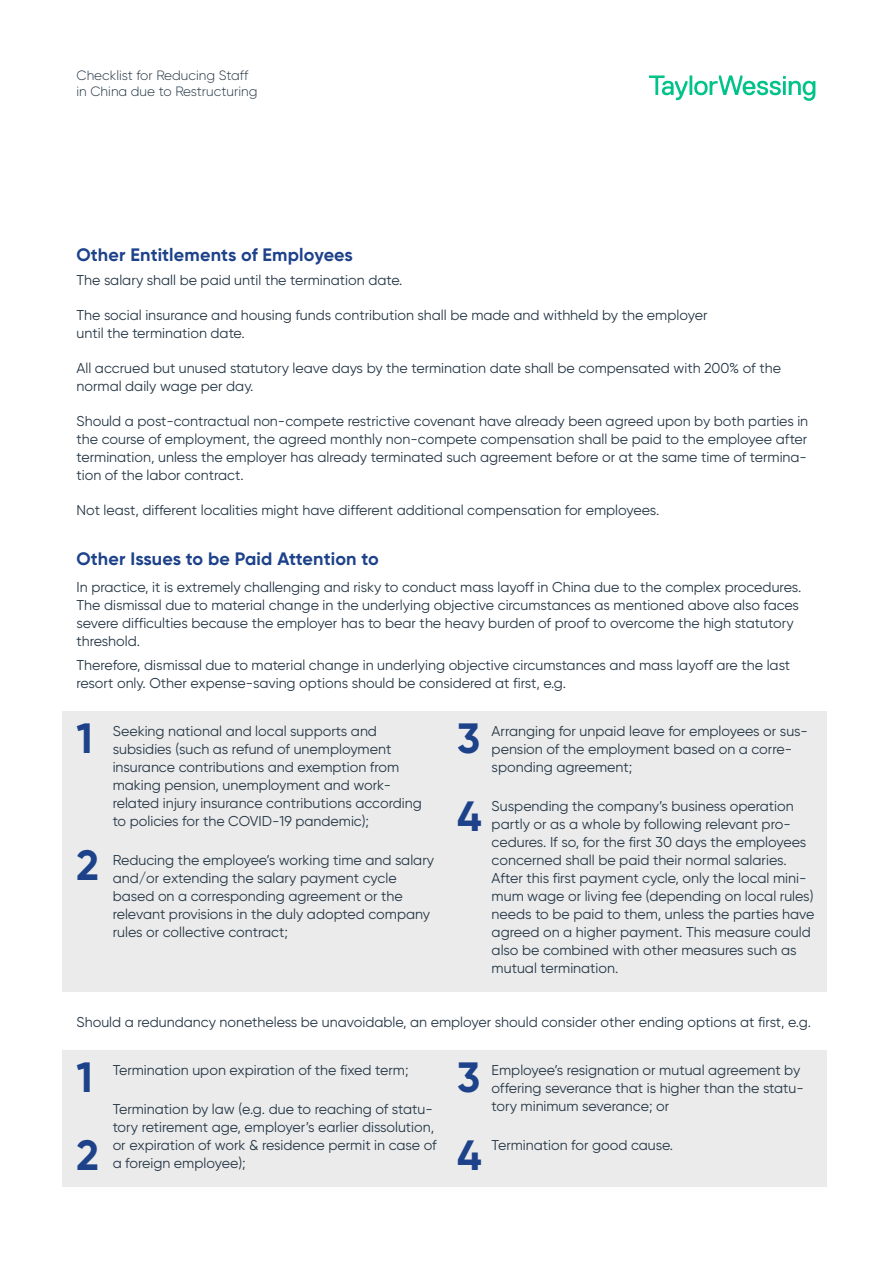
<style>
.page{position:relative;width:893px;height:1263px;background:#fff}
.page>*{position:absolute;margin:0;border:0;box-sizing:border-box;transform-origin:0 0}
.Headline_Grad_3{font:700 42.3px "Gilroy";color:#1d428a}
.Headline_Grad_3-2{font:700 18px "Gilroy";letter-spacing:.01em;color:#1d428a}
.Headline_Grad_3-3{font:14.25px/18px "Gilroy";color:#253746}
.Body_text{font:14.25px/18px "Gilroy";color:#253746}
.Kolumnentitel{font:300 13.5px/16.5px "Gilroy";color:#253746}
</style>
<div class="page">
<div style="left:63px;top:711px;width:764px;height:281px;background:#ebebeb"></div>
<div style="left:63px;top:1050px;width:764px;height:137px;background:#ebebeb"></div>
<svg style="left:649px;top:75px;width:166px;height:26px"></svg>
<p class="Kolumnentitel" style="left:77px;top:67px;width:182px">Checklist for Reducing Staff in China due to Restructuring</p>
<p class="Headline_Grad_3-2" style="left:77px;top:243px;width:278px">Other Entitlements of Employees</p>
<p class="Body_text" style="left:77px;top:271px;width:327px">The salary shall be paid until the termination date.</p>
<p class="Body_text" style="left:77px;top:306px;width:632px">The social insurance and housing funds contribution shall be made and withheld by the employer until the termination date.</p>
<p class="Body_text" style="left:77px;top:359px;width:706px">All accrued but unused statutory leave days by the termination date shall be compensated with 200% of the normal daily wage per day.</p>
<p class="Body_text" style="left:77px;top:412px;width:733px;text-align:justify">Should a post-contractual non-compete restrictive covenant have already been agreed upon by both parties in the course of employment, the agreed monthly non-compete compensation shall be paid to the employee after termination, unless the employer has already terminated such agreement before or at the same time of termina&shy;tion of the labor contract.</p>
<p class="Body_text" style="left:77px;top:501px;width:584px">Not least, different localities might have different additional compensation for employees.</p>
<p class="Headline_Grad_3-2" style="left:77px;top:548px;width:304px">Other Issues to be Paid Attention to</p>
<p class="Body_text" style="left:77px;top:577px;width:726px">In practice, it is extremely challenging and risky to conduct mass layoff in China due to the complex procedures.<br>The dismissal due to material change in the underlying objective circumstances as mentioned above also faces severe difficulties because the employer has to bear the heavy burden of proof to overcome the high statutory threshold.</p>
<p class="Body_text" style="left:77px;top:655px;width:715px">Therefore, dismissal due to material change in underlying objective circumstances and mass layoff are the last resort only. Other expense-saving options should be considered at first, e.g.</p>
<p class="Headline_Grad_3" style="left:77px;top:712px;width:18px">1</p>
<p class="Headline_Grad_3" style="left:457px;top:712px;width:25px">3</p>
<p class="Headline_Grad_3-3" style="left:113px;top:722px;width:311px">Seeking national and local supports and subsidies (such as refund of unemployment insurance contributions and exemption from making pension, unemployment and work&shy;related injury insurance contributions according to policies for the COVID-19 pandemic);</p>
<p class="Headline_Grad_3-3" style="left:113px;top:850px;width:323px">Reducing the employee’s working time and salary and/or extending the salary payment cycle based on a corresponding agreement or the relevant provisions in the duly adopted company rules or collective contract;</p>
<p class="Headline_Grad_3" style="left:457px;top:789px;width:26px">4</p>
<p class="Headline_Grad_3" style="left:77px;top:839px;width:24px">2</p>
<p class="Headline_Grad_3-3" style="left:492px;top:722px;width:318px">Arranging for unpaid leave for employees or sus&shy;pension of the employment based on a corre&shy;sponding agreement;</p>
<p class="Headline_Grad_3-3" style="left:492px;top:796px;width:324px">Suspending the company’s business operation partly or as a whole by following relevant pro&shy;cedures. If so, for the first 30 days the employees concerned shall be paid their normal salaries.<br>After this first payment cycle, only the local mini&shy;mum wage or living fee (depending on local rules) needs to be paid to them, unless the parties have agreed on a higher payment. This measure could also be combined with other measures such as mutual termination.</p>
<p class="Body_text" style="left:77px;top:1013px;width:736px">Should a redundancy nonetheless be unavoidable, an employer should consider other ending options at first, e.g.</p>
<p class="Headline_Grad_3" style="left:77px;top:1051px;width:18px">1</p>
<p class="Headline_Grad_3" style="left:457px;top:1051px;width:25px">3</p>
<p class="Headline_Grad_3-3" style="left:113px;top:1061px;width:297px">Termination upon expiration of the fixed term;</p>
<p class="Headline_Grad_3-3" style="left:113px;top:1099px;width:325px">Termination by law (e.g. due to reaching of statu&shy;tory retirement age, employer’s earlier dissolution, or expiration of work &amp; residence permit in case of a foreign employee);</p>
<p class="Headline_Grad_3" style="left:77px;top:1128px;width:24px">2</p>
<p class="Headline_Grad_3" style="left:457px;top:1128px;width:26px">4</p>
<p class="Headline_Grad_3-3" style="left:492px;top:1061px;width:314px">Employee’s resignation or mutual agreement by offering severance that is higher than the statu&shy;tory minimum severance; or</p>
<p class="Headline_Grad_3-3" style="left:492px;top:1135px;width:183px">Termination for good cause.</p>
</div>
